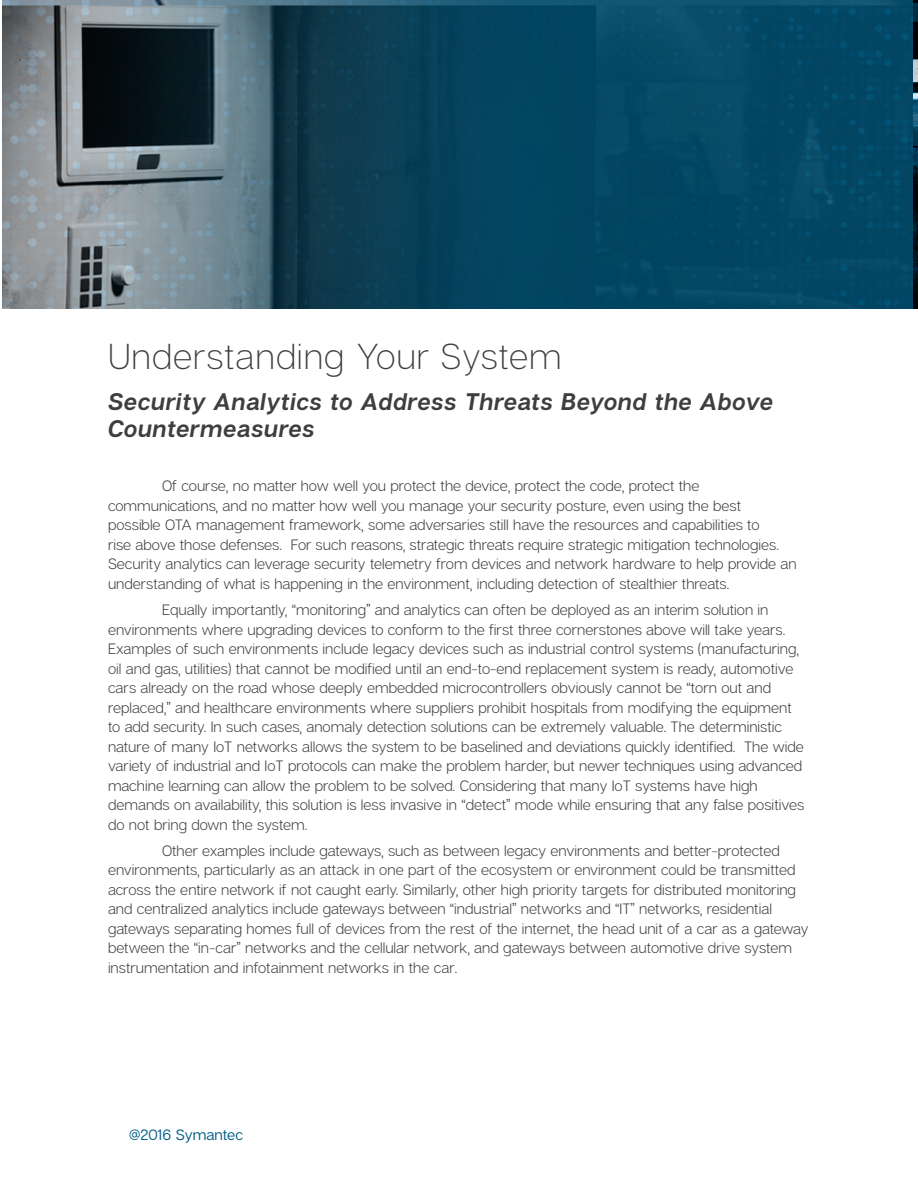
<style>
.page{position:relative;width:918px;height:1188px;background:#fff}
.page>*{position:absolute;margin:0;border:0;box-sizing:border-box;transform-origin:0 0}
.t1{font:300 36px "Articulat CF";letter-spacing:.025em;color:#3e3e3f}
.t2{font:italic 700 24px/27px "Articulat CF";letter-spacing:.025em;color:#3e3e3f}
.t3{font:15px/19.5px "Articulat CF Text";color:#3e3e3f}
.t4{font:500 15px "Articulat CF";color:#005d83}
</style>
<div class="page">
<img style="left:2px;top:0;width:911px;height:309px">
<img style="left:913px;top:0;width:5px;height:309px">
<p class="t1" style="left:108px;top:336px;width:455px">Understanding Your System</p>
<p class="t2" style="left:108px;top:389px;width:667px">Security Analytics to Address Threats Beyond the Above<br>Countermeasures</p>
<p class="t3" style="left:108px;top:477px;width:690px;text-indent:54px">Of course, no matter how well you protect the device, protect the code, protect the communications, and no matter how well you manage your security posture, even using the best possible OTA management framework, some adversaries still have the resources and capabilities to<br>rise above those defenses. For such reasons, strategic threats require strategic mitigation technologies.<br>Security analytics can leverage security telemetry from devices and network hardware to help provide an understanding of what is happening in the environment, including detection of stealthier threats.</p>
<p class="t3" style="left:108px;top:601px;width:698px;text-indent:54px">Equally importantly, “monitoring” and analytics can often be deployed as an interim solution in environments where upgrading devices to conform to the first three cornerstones above will take years.<br>Examples of such environments include legacy devices such as industrial control systems (manufacturing, oil and gas, utilities) that cannot be modified until an end-to-end replacement system is ready, automotive cars already on the road whose deeply embedded microcontrollers obviously cannot be “torn out and replaced,” and healthcare environments where suppliers prohibit hospitals from modifying the equipment to add security. In such cases, anomaly detection solutions can be extremely valuable. The deterministic nature of many IoT networks allows the system to be baselined and deviations quickly identified. The wide variety of industrial and IoT protocols can make the problem harder, but newer techniques using advanced machine learning can allow the problem to be solved. Considering that many IoT systems have high demands on availability, this solution is less invasive in “detect” mode while ensuring that any false positives do not bring down the system.</p>
<p class="t3" style="left:108px;top:841px;width:702px;text-indent:54px">Other examples include gateways, such as between legacy environments and better-protected environments, particularly as an attack in one part of the ecosystem or environment could be transmitted across the entire network if not caught early. Similarly, other high priority targets for distributed monitoring and centralized analytics include gateways between “industrial” networks and “IT” networks, residential gateways separating homes full of devices from the rest of the internet, the head unit of a car as a gateway between the “in-car” networks and the cellular network, and gateways between automotive drive system instrumentation and infotainment networks in the car.</p>
<p class="t4" style="left:129px;top:1126px;width:116px">@2016 Symantec</p>
</div>
